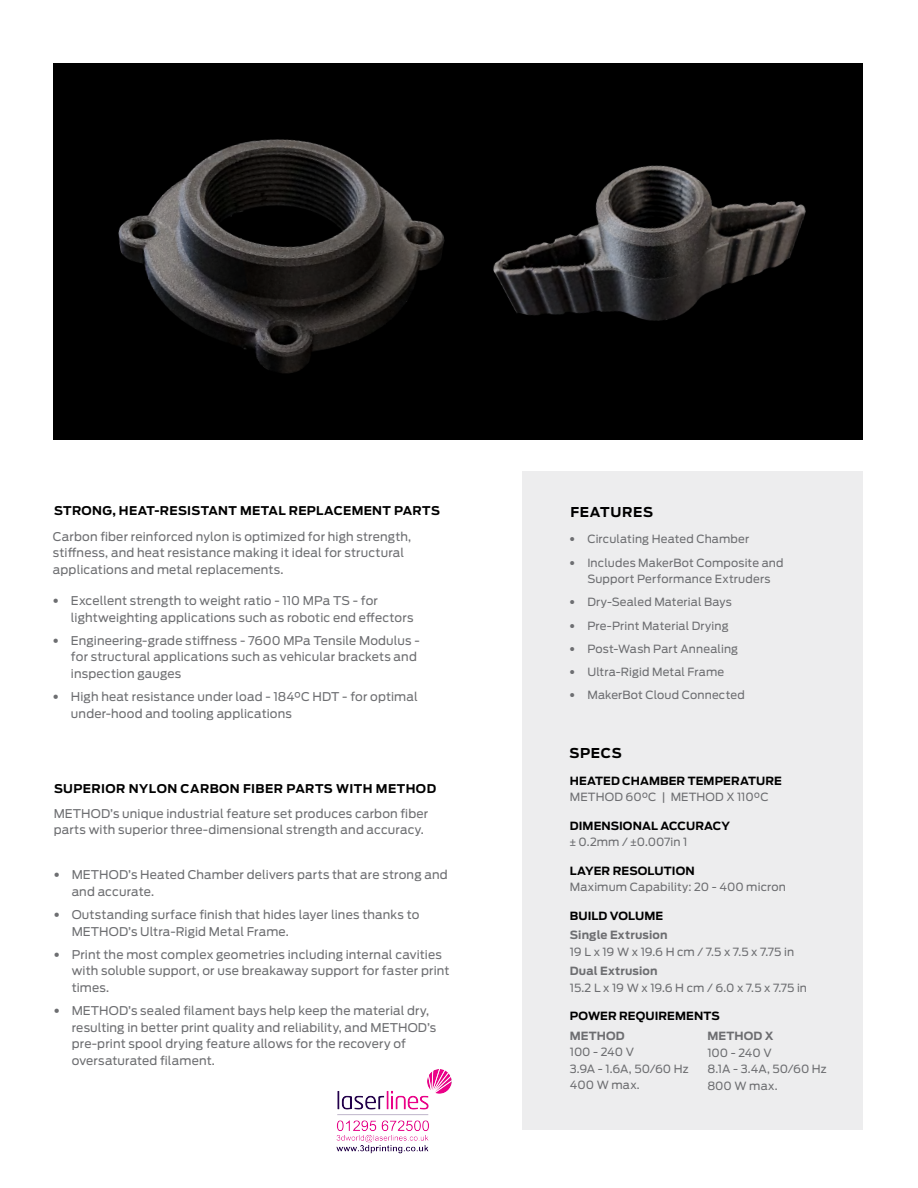
<style>
.page{position:relative;width:918px;height:1188px;background:#fff}
.page>*{position:absolute;margin:0;border:0;box-sizing:border-box;transform-origin:0 0}
.t1{font:700 13.5px "Antenna";letter-spacing:.05em;color:#000}
.t2{font:12px/16.5px "Antenna";letter-spacing:.01em;color:#6d6e71}
.t3{font:700 12px "Antenna";letter-spacing:.03em;color:#000}
.t4{font:11.25px/16.5px "Antenna";letter-spacing:.01em;color:#6d6e71}
.t5{font:700 11.25px/16.5px "Antenna";letter-spacing:.01em;color:#000}
.t6{font:700 11.25px "Antenna";letter-spacing:.015em;color:#6d6e71}
.s1{font-family:"Avenir Next";font-weight:800}
.s2{font-family:"Arial";font-weight:400;color:#6d6e71}
.s3{font-weight:400;color:#6d6e71}
</style>
<div class="page">
<div style="left:522px;top:471px;width:340px;height:659px;background:#ededee"></div>
<img style="left:53px;top:63px;width:405px;height:376px">
<svg style="left:458px;top:63px;width:404px;height:376px;background:#0a0a0a"></svg>
<img style="left:336px;top:1069px;width:116px;height:85px">
<p class="t3" style="left:54px;top:504px;width:387px">STRONG, HEAT-RESISTANT METAL REPLACEMENT PARTS</p>
<p class="t2" style="left:53px;top:528px;width:360px">Carbon fiber reinforced nylon is optimized for high strength, stiffness, and heat resistance making it ideal for structural applications and metal replacements.</p>
<p class="t2" style="left:71px;top:593px;width:344px;text-indent:-18px"><span class="s1">•</span> Excellent strength to weight ratio - 110 MPa TS - for lightweighting applications such as robotic end effectors</p>
<p class="t2" style="left:71px;top:632px;width:350px;text-indent:-18px"><span class="s1">•</span> Engineering-grade stiffness - 7600 MPa Tensile Modulus - for structural applications such as vehicular brackets and inspection gauges</p>
<p class="t2" style="left:71px;top:689px;width:348px;text-indent:-18px"><span class="s1">•</span> High heat resistance under load - 184°C HDT - for optimal under-hood and tooling applications</p>
<p class="t3" style="left:54px;top:781px;width:384px">SUPERIOR NYLON CARBON FIBER PARTS WITH METHOD</p>
<p class="t2" style="left:54px;top:805px;width:376px">METHOD’s unique industrial feature set produces carbon fiber parts with superior three-dimensional strength and accuracy.</p>
<p class="t2" style="left:72px;top:867px;width:378px;text-indent:-18px"><span class="s1">•</span> METHOD’s Heated Chamber delivers parts that are strong and and accurate.</p>
<p class="t2" style="left:72px;top:907px;width:349px;text-indent:-18px"><span class="s1">•</span> Outstanding surface finish that hides layer lines thanks to<br>METHOD’s Ultra-Rigid Metal Frame.</p>
<p class="t2" style="left:72px;top:946px;width:379px;text-indent:-18px"><span class="s1">•</span> Print the most complex geometries including internal cavities with soluble support, or use breakaway support for faster print times.</p>
<p class="t2" style="left:72px;top:1003px;width:366px;text-indent:-18px"><span class="s1">•</span> METHOD’s sealed filament bays help keep the material dry, resulting in better print quality and reliability, and METHOD’s pre-print spool drying feature allows for the recovery of oversaturated filament.</p>
<p class="t1" style="left:570px;top:504px;width:84px">FEATURES</p>
<p class="t4" style="left:569px;top:531px;width:181px"><span class="s1">•</span> Circulating Heated Chamber</p>
<p class="t4" style="left:569px;top:554px;width:216px;text-align:center"><span class="s1">•</span> Includes MakerBot Composite and<br>Support Performance Extruders</p>
<p class="t4" style="left:569px;top:594px;width:164px"><span class="s1">•</span> Dry-Sealed Material Bays</p>
<p class="t4" style="left:569px;top:617px;width:161px"><span class="s1">•</span> Pre-Print Material Drying</p>
<p class="t4" style="left:569px;top:641px;width:170px"><span class="s1">•</span> Post-Wash Part Annealing</p>
<p class="t4" style="left:569px;top:664px;width:156px"><span class="s1">•</span> Ultra-Rigid Metal Frame</p>
<p class="t4" style="left:569px;top:687px;width:177px"><span class="s1">•</span> MakerBot Cloud Connected</p>
<p class="t1" style="left:569px;top:745px;width:54px">SPECS</p>
<p class="t5" style="left:570px;top:772px;width:214px">HEATED CHAMBER TEMPERATURE</p>
<p class="t4" style="left:570px;top:789px;width:200px">METHOD 60°C | METHOD X 110°C</p>
<p class="t5" style="left:570px;top:817px;width:162px">DIMENSIONAL ACCURACY <span class="s2">±</span> <span class="s3">0.2mm /</span> <span class="s2">±</span><span class="s3">0.007in 1</span></p>
<p class="t5" style="left:570px;top:862px;width:126px">LAYER RESOLUTION</p>
<p class="t4" style="left:570px;top:879px;width:218px">Maximum Capability: 20 - 400 micron</p>
<p class="t5" style="left:570px;top:907px;width:95px">BUILD VOLUME</p>
<p class="t6" style="left:570px;top:928px;width:99px">Single Extrusion</p>
<p class="t4" style="left:570px;top:943px;width:226px">19 L x 19 W x 19.6 H cm / 7.5 x 7.5 x 7.75 in</p>
<p class="t6" style="left:570px;top:964px;width:89px">Dual Extrusion</p>
<p class="t4" style="left:570px;top:979px;width:239px">15.2 L x 19 W x 19.6 H cm / 6.0 x 7.5 x 7.75 in</p>
<p class="t5" style="left:570px;top:1008px;width:151px">POWER REQUIREMENTS</p>
<p class="t6" style="left:570px;top:1029px;width:56px">METHOD</p>
<p class="t4" style="left:570px;top:1044px;width:120px">100 - 240 V<br>3.9A - 1.6A, 50/60 Hz<br>400 W max.</p>
<p class="t6" style="left:707px;top:1030px;width:68px">METHOD X</p>
<p class="t4" style="left:707px;top:1045px;width:121px">100 - 240 V<br>8.1A - 3.4A, 50/60 Hz<br>800 W max.</p>
</div>
